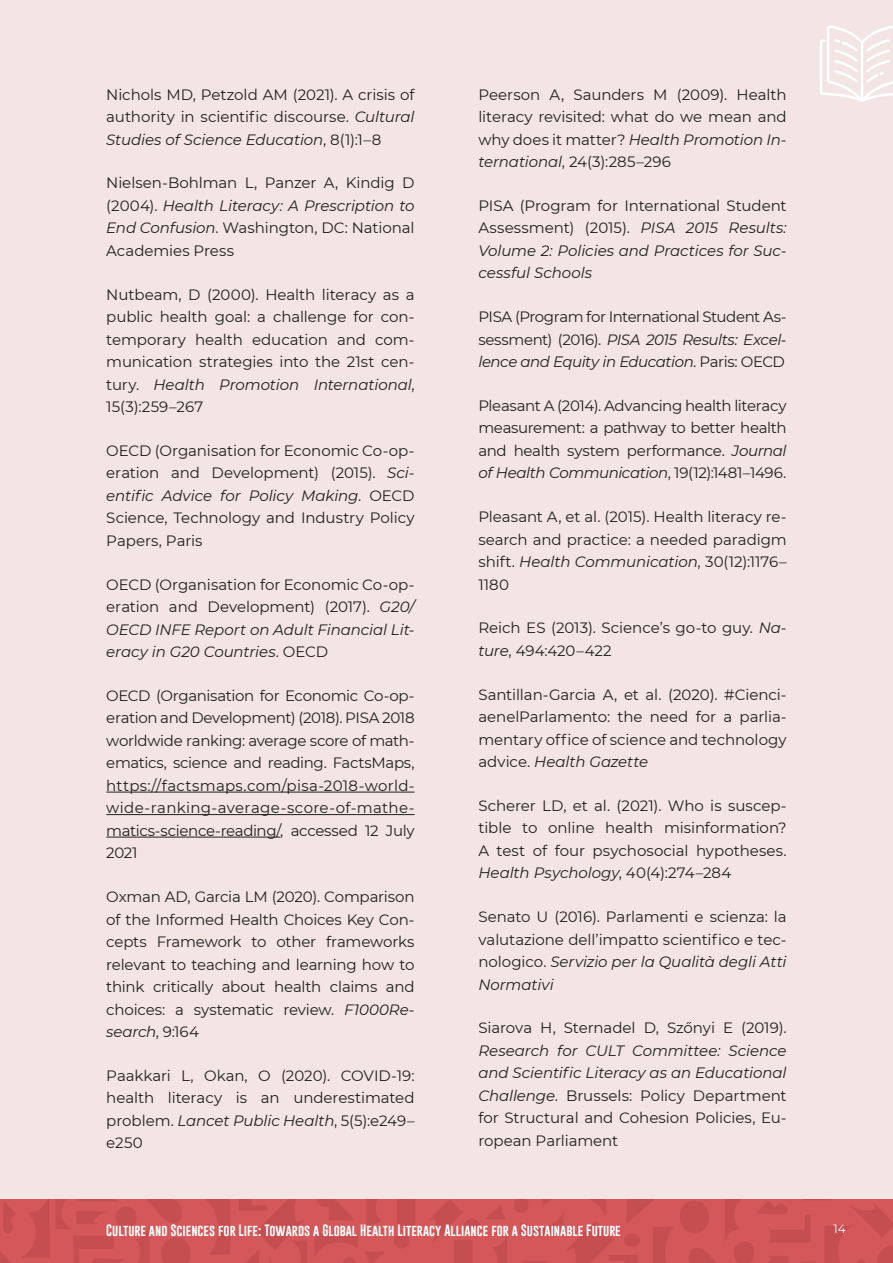
<style>
.page{position:relative;width:893px;height:1263px;background:#f2e5e4}
.page>*{position:absolute;margin:0;border:0;box-sizing:border-box;transform-origin:0 0}
.t1{font:15px/22.5px "Montserrat";letter-spacing:-.005em;color:#221f1f;text-align:justify}
.t2{font:italic 15px/22.5px "Montserrat";letter-spacing:-.005em;color:#221f1f;text-align:justify}
.t3{font:12px "Gobold";color:#fff}
.t4{font:12px "Montserrat";color:#fff}
.s1{font-style:italic}
.s2{font-style:normal}
</style>
<div class="page">
<svg style="left:820px;top:25px;width:73px;height:77px"></svg>
<hr style="left:106px;top:792px;width:309px;height:1px;background:#221f1f">
<hr style="left:106px;top:814px;width:309px;height:1px;background:#221f1f">
<hr style="left:106px;top:837px;width:174px;height:1px;background:#221f1f">
<div style="left:0;top:1199px;width:893px;height:64px;background:#d45759"></div>
<svg style="left:514px;top:1199px;width:379px;height:64px"></svg>
<svg style="left:430px;top:1200px;width:77px;height:63px"></svg>
<svg style="left:0;top:1199px;width:415px;height:64px"></svg>
<p class="t1" style="left:106px;top:83px;width:310px">Nichols MD, Petzold AM (2021). A crisis of authority in scientific discourse. <span class="s1">Cultural Studies of Science Education</span>, 8(1):1–8</p>
<p class="t1" style="left:106px;top:172px;width:310px">Nielsen-Bohlman L, Panzer A, Kindig D (2004). <span class="s1">Health Literacy: A Prescription to End Confusion</span>. Washington, DC: National Academies Press</p>
<p class="t1" style="left:106px;top:283px;width:310px">Nutbeam, D (2000). Health literacy as a public health goal: a challenge for con&shy;temporary health education and com&shy;munication strategies into the 21st cen&shy;tury. <span class="s1">Health Promotion International</span>, 15(3):259–267</p>
<p class="t1" style="left:106px;top:440px;width:310px">OECD (Organisation for Economic Co-op&shy;eration and Development) (2015). <span class="s1">Sci&shy;entific Advice for Policy Making</span>. OECD Science, Technology and Industry Policy Papers, Paris</p>
<p class="t1" style="left:106px;top:573px;width:310px">OECD (Organisation for Economic Co-op&shy;eration and Development) (2017). <span class="s1">G20/ OECD INFE Report on Adult Financial Lit&shy;eracy in G20 Countries</span>. OECD</p>
<p class="t1" style="left:106px;top:685px;width:310px">OECD (Organisation for Economic Co-op&shy;eration and Development) (2018). PISA 2018 worldwide ranking: average score of math&shy;ematics, science and reading. FactsMaps, https://factsmaps.com/pisa-2018-world&shy;wide-ranking-average-score-of-mathe&shy;matics-science-reading/, accessed 12 July 2021</p>
<p class="t1" style="left:106px;top:886px;width:310px">Oxman AD, Garcia LM (2020). Comparison of the Informed Health Choices Key Con&shy;cepts Framework to other frameworks relevant to teaching and learning how to think critically about health claims and choices: a systematic review. <span class="s1">F1000Re&shy;search</span>, 9:164</p>
<p class="t1" style="left:106px;top:1065px;width:310px">Paakkari L, Okan, O (2020). COVID-19: health literacy is an underestimated problem. <span class="s1">Lancet Public Health</span>, 5(5):e249– e250</p>
<p class="t1" style="left:478px;top:83px;width:310px">Peerson A, Saunders M (2009). Health literacy revisited: what do we mean and why does it matter? <span class="s1">Health Promotion In&shy;ternational</span>, 24(3):285–296</p>
<p class="t2" style="left:478px;top:194px;width:310px"><span class="s2">PISA (Program for International Student Assessment) (2015).</span> PISA 2015 Results:<br>Volume 2: Policies and Practices for Suc&shy;cessful Schools</p>
<p class="t1" style="left:478px;top:306px;width:310px">PISA (Program for International Student As&shy;sessment) (2016). <span class="s1">PISA 2015 Results: Excel&shy;lence and Equity in Education</span>. Paris: OECD</p>
<p class="t1" style="left:478px;top:395px;width:310px">Pleasant A (2014). Advancing health literacy measurement: a pathway to better health and health system performance. <span class="s1">Journal of Health Communication</span>, 19(12):1481–1496.</p>
<p class="t1" style="left:478px;top:506px;width:310px">Pleasant A, et al. (2015). Health literacy re&shy;search and practice: a needed paradigm shift. <span class="s1">Health Communication</span>, 30(12):1176– 1180</p>
<p class="t1" style="left:478px;top:617px;width:310px">Reich ES (2013). Science’s go-to guy. <span class="s1">Na&shy;ture</span>, 494:420–422</p>
<p class="t1" style="left:478px;top:682px;width:310px">Santillan-Garcia A, et al. (2020). #Cienci&shy;aenelParlamento: the need for a parlia&shy;mentary office of science and technology advice. <span class="s1">Health Gazette</span></p>
<p class="t1" style="left:478px;top:795px;width:310px">Scherer LD, et al. (2021). Who is suscep&shy;tible to online health misinformation?<br>A test of four psychosocial hypotheses.<br><span class="s1">Health Psychology</span>, 40(4):274–284</p>
<p class="t1" style="left:478px;top:906px;width:310px">Senato U (2016). Parlamenti e scienza: la valutazione dell’impatto scientifico e tec&shy;nologico. <span class="s1">Servizio per la Qualità degli Atti Normativi</span></p>
<p class="t1" style="left:478px;top:1016px;width:310px">Siarova H, Sternadel D, Szőnyi E (2019).</p>
<p class="t1" style="left:478px;top:1040px;width:310px"><span class="s1">Research for CULT Committee: Science and Scientific Literacy as an Educational Challenge</span>. Brussels: Policy Department for Structural and Cohesion Policies, Eu&shy;ropean Parliament</p>
<p class="t3" style="left:106px;top:1225px;width:516px">Culture and Sciences for Life: Towards a Global Health Literacy Alliance for a Sustainable Future</p>
<p class="t4" style="left:833px;top:1223px;width:14px">14</p>
</div>
